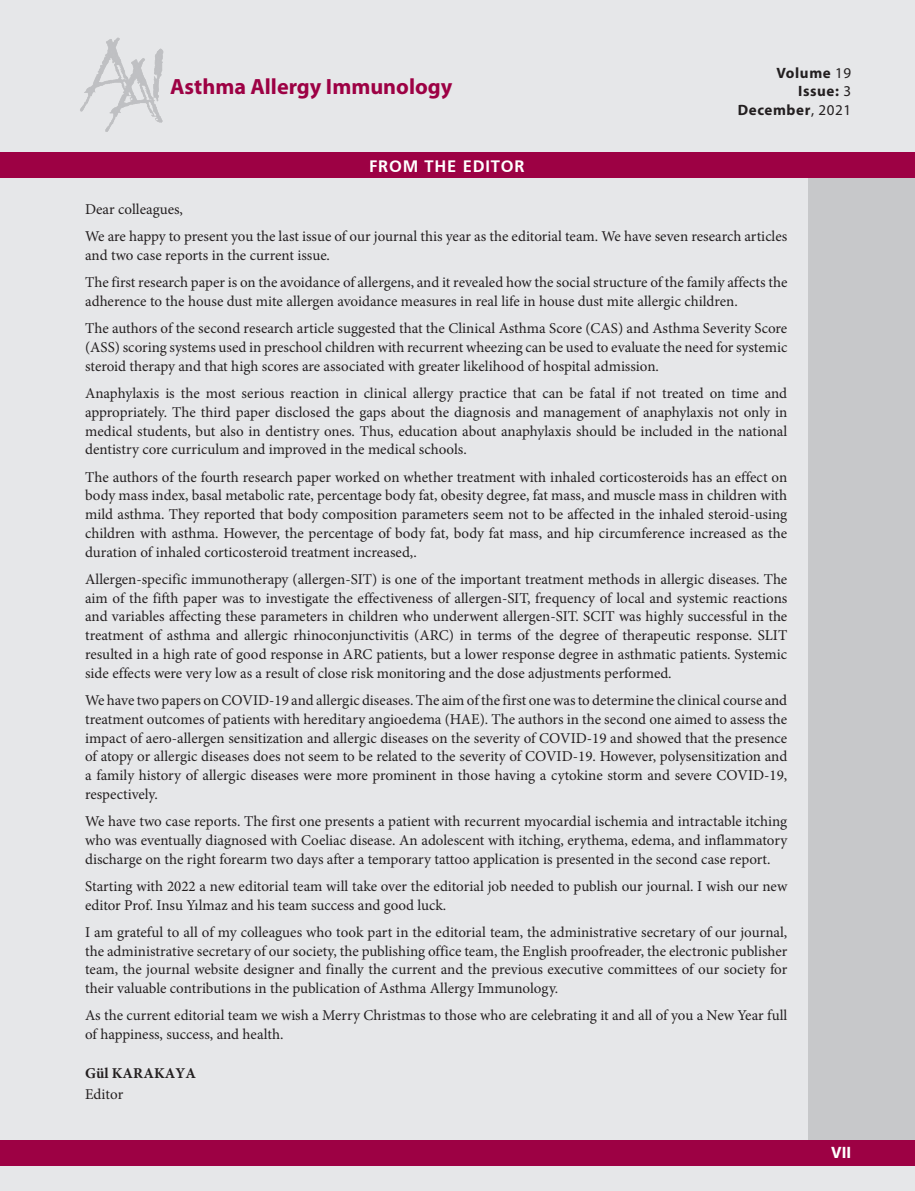
<style>
.page{position:relative;width:915px;height:1191px;background:#fff}
.page>*{position:absolute;margin:0;border:0;box-sizing:border-box;transform-origin:0 0}
.t1{font:700 22.05px "Myriad Pro";color:#9d0144}
.t2{font:700 16.5px "Frutiger";letter-spacing:.05em;color:#fff}
.t3{font:700 16.5px "Myriad Pro";color:#fff}
.t4{font:15px/18.8px "Minion Pro";color:#231f20}
.t5{font:700 15px/18.6px "Myriad Pro";letter-spacing:.04em;color:#231f20;text-align:right}
.t6{font:700 15px/20.1px "Minion Pro";letter-spacing:.01em;color:#231f20}
.s1{font-weight:400}
</style>
<div class="page">
<div style="left:0;top:0;width:914px;height:1191px;background:#e6e7e9"></div>
<div style="left:808px;top:165px;width:106px;height:987px;background:#c7c8ca"></div>
<img style="left:80px;top:37px;width:84px;height:95px">
<div style="left:0;top:1140px;width:914px;height:25px;background:#9d0144"></div>
<div style="left:0;top:152px;width:914px;height:26px;background:#9d0144"></div>
<p class="t1" style="left:170px;top:72px;width:284px">Asthma Allergy Immunology</p>
<p class="t2" style="left:369px;top:156px;width:157px">FROM THE EDITOR</p>
<p class="t5" style="left:737px;top:63px;width:115px">Volume <span class="s1">19<br></span>Issue: <span class="s1">3<br></span>December<span class="s1">, 2021</span></p>
<p class="t4" style="left:85px;top:196px;width:703px;line-height:27.3px">Dear colleagues,<br>We are happy to present you the last issue of our journal this year as the editorial team. We have seven research articles</p>
<p class="t4" style="left:85px;top:242px;width:703px;line-height:27.3px">and two case reports in the current issue.<br>The first research paper is on the avoidance of allergens, and it revealed how the social structure of the family affects the</p>
<p class="t4" style="left:85px;top:288px;width:703px;line-height:27.3px">adherence to the house dust mite allergen avoidance measures in real life in house dust mite allergic children.<br>The authors of the second research article suggested that the Clinical Asthma Score (CAS) and Asthma Severity Score</p>
<p class="t4" style="left:85px;top:338px;width:703px">(ASS) scoring systems used in preschool children with recurrent wheezing can be used to evaluate the need for systemic steroid therapy and that high scores are associated with greater likelihood of hospital admission.</p>
<p class="t4" style="left:85px;top:384px;width:703px;text-align:justify">Anaphylaxis is the most serious reaction in clinical allergy practice that can be fatal if not treated on time and appropriately. The third paper disclosed the gaps about the diagnosis and management of anaphylaxis not only in medical students, but also in dentistry ones. Thus, education about anaphylaxis should be included in the national dentistry core curriculum and improved in the medical schools.</p>
<p class="t4" style="left:85px;top:467px;width:703px;text-align:justify">The authors of the fourth research paper worked on whether treatment with inhaled corticosteroids has an effect on body mass index, basal metabolic rate, percentage body fat, obesity degree, fat mass, and muscle mass in children with mild asthma. They reported that body composition parameters seem not to be affected in the inhaled steroid-using children with asthma. However, the percentage of body fat, body fat mass, and hip circumference increased as the duration of inhaled corticosteroid treatment increased,.</p>
<p class="t4" style="left:85px;top:570px;width:703px;text-align:justify">Allergen-specific immunotherapy (allergen-SIT) is one of the important treatment methods in allergic diseases. The aim of the fifth paper was to investigate the effectiveness of allergen-SIT, frequency of local and systemic reactions and variables affecting these parameters in children who underwent allergen-SIT. SCIT was highly successful in the treatment of asthma and allergic rhinoconjunctivitis (ARC) in terms of the degree of therapeutic response. SLIT resulted in a high rate of good response in ARC patients, but a lower response degree in asthmatic patients. Systemic side effects were very low as a result of close risk monitoring and the dose adjustments performed.</p>
<p class="t4" style="left:85px;top:691px;width:703px;text-align:justify">We have two papers on COVID-19 and allergic diseases. The aim of the first one was to determine the clinical course and treatment outcomes of patients with hereditary angioedema (HAE). The authors in the second one aimed to assess the impact of aero-allergen sensitization and allergic diseases on the severity of COVID-19 and showed that the presence of atopy or allergic diseases does not seem to be related to the severity of COVID-19. However, polysensitization and a family history of allergic diseases were more prominent in those having a cytokine storm and severe COVID-19, respectively.</p>
<p class="t4" style="left:85px;top:812px;width:703px;text-align:justify">We have two case reports. The first one presents a patient with recurrent myocardial ischemia and intractable itching who was eventually diagnosed with Coeliac disease. An adolescent with itching, erythema, edema, and inflammatory discharge on the right forearm two days after a temporary tattoo application is presented in the second case report.</p>
<p class="t4" style="left:85px;top:876px;width:703px">Starting with 2022 a new editorial team will take over the editorial job needed to publish our journal. I wish our new editor Prof. Insu Yılmaz and his team success and good luck.</p>
<p class="t4" style="left:85px;top:922px;width:703px;text-align:justify">I am grateful to all of my colleagues who took part in the editorial team, the administrative secretary of our journal, the administrative secretary of our society, the publishing office team, the English proofreader, the electronic publisher team, the journal website designer and finally the current and the previous executive committees of our society for their valuable contributions in the publication of Asthma Allergy Immunology.</p>
<p class="t4" style="left:85px;top:1006px;width:703px">As the current editorial team we wish a Merry Christmas to those who are celebrating it and all of you a New Year full of happiness, success, and health.</p>
<p class="t6" style="left:85px;top:1063px;width:112px">Gül KARAKAYA<br><span class="s1">Editor</span></p>
<p class="t3" style="left:830px;top:1141px;width:21px">VII</p>
</div>
